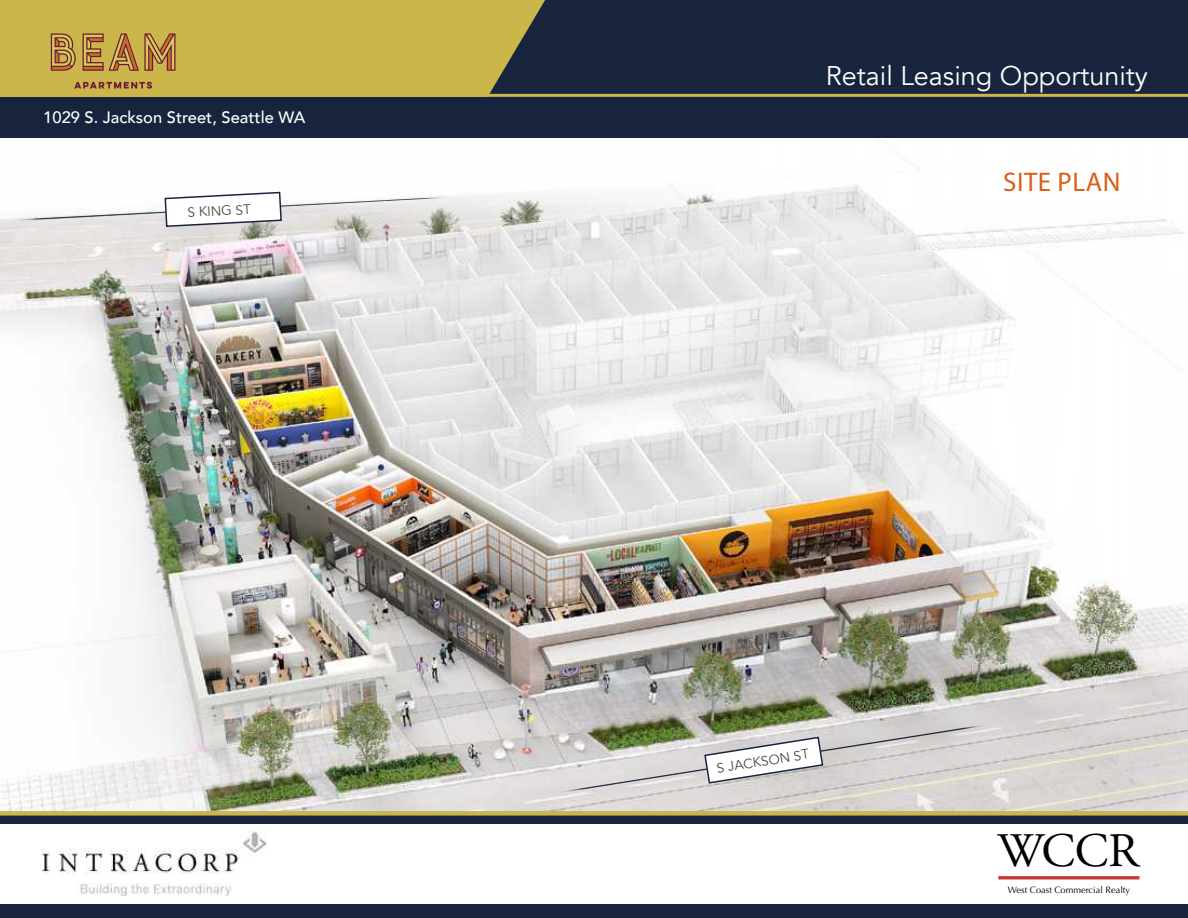
<style>
.page{position:relative;width:1188px;height:918px;background:#fff}
.page>*{position:absolute;margin:0;border:0;box-sizing:border-box;transform-origin:0 0}
.t1{font:48.15px "Adobe Garamond Pro";color:#000}
.t2{font:27px "Avenir";color:#fff}
.t3{font:27px "Myriad Pro";letter-spacing:.02em;color:#d86018}
.t4{font:500 16.5px "Avenir";color:#fff}
.t5{font:13.5px "Avenir";color:#484848}
.t6{font:9.15px "Optima";color:#000}
</style>
<div class="page">
<img style="left:0;top:139px;width:1188px;height:672px">
<svg style="left:11px;top:191px;width:441px;height:37px"></svg>
<svg style="left:554px;top:723px;width:436px;height:72px;background:#cdccc7"></svg>
<svg style="left:0;top:811px;width:1188px;height:107px;background:#363c40"></svg>
<div style="left:0;top:0;width:1188px;height:104px;background:#18243e"></div>
<svg style="left:0;top:0;width:547px;height:94px;background:#beac4a"></svg>
<svg style="left:51px;top:33px;width:25px;height:38px"></svg>
<svg style="left:83px;top:33px;width:93px;height:38px;background:#b28844"></svg>
<svg style="left:74px;top:82px;width:78px;height:7px"></svg>
<div style="left:0;top:97px;width:1188px;height:41px;background:#18243e"></div>
<hr style="left:0;top:94px;width:1188px;height:3px;background:#cab64b">
<div style="left:0;top:824px;width:1188px;height:80px;background:#fff"></div>
<hr style="left:998px;top:876px;width:142px;height:3px;background:#c43835">
<div style="left:0;top:0;width:538px;height:8px;background:#cab64b"></div>
<img style="left:42px;top:832px;width:225px;height:64px">
<p class="t4" style="left:43px;top:103px;width:264px">1029 S. Jackson Street, Seattle WA</p>
<p class="t5" style="left:187px;top:204px;width:65px;rotate:-3deg">S KING ST</p>
<h2 class="t2" style="left:826px;top:59px;width:323px">Retail Leasing Opportunity</h2>
<h2 class="t3" style="left:1003px;top:165px;width:119px">SITE PLAN</h2>
<p class="t5" style="left:716px;top:760px;width:95px;rotate:-9deg">S JACKSON ST</p>
<h1 class="t1" style="left:997px;top:822px;width:143px">WCCR</h1>
<p class="t6" style="left:1008px;top:885px;width:124px">West Coast Commercial Realty</p>
</div>
